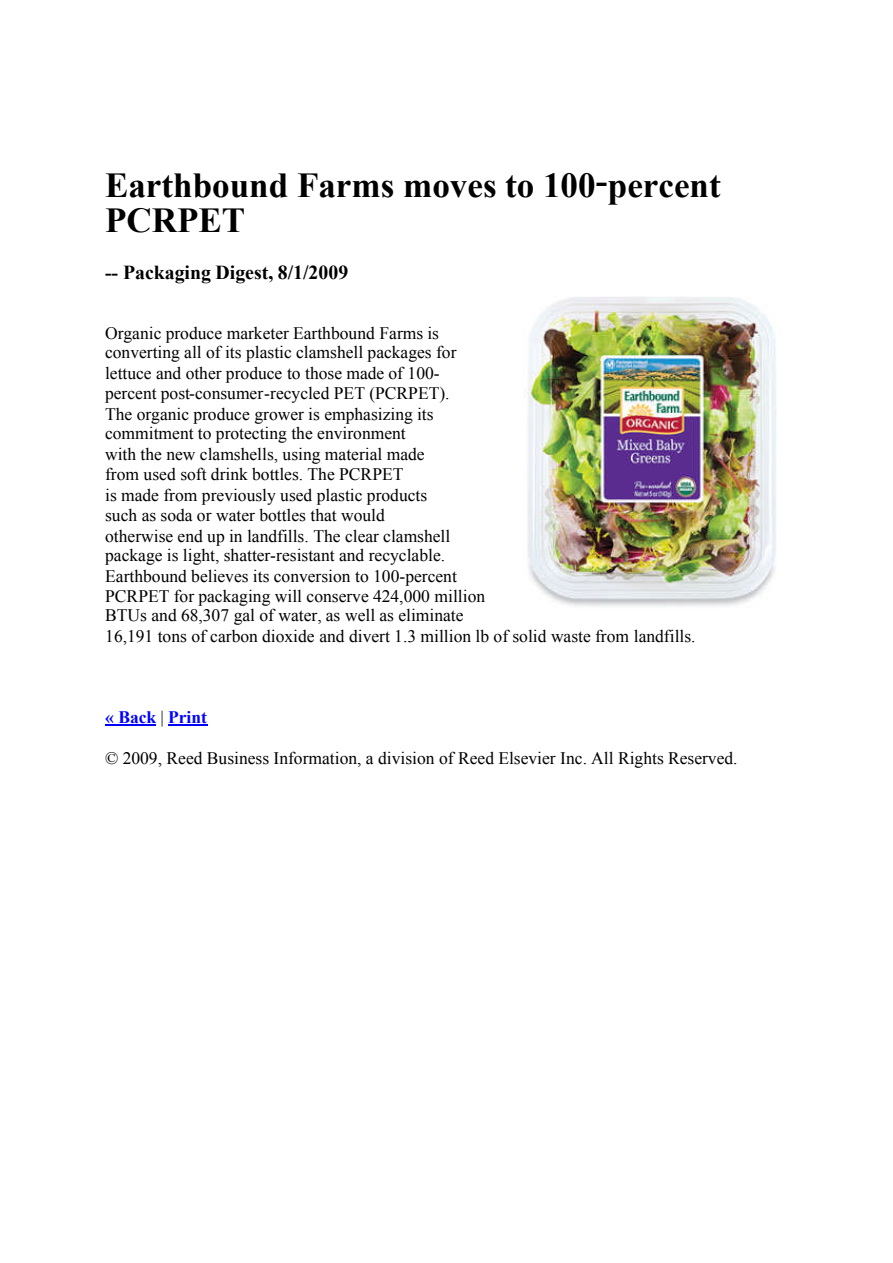
<style>
.page{position:relative;width:893px;height:1263px;background:#fff}
.page>*{position:absolute;margin:0;border:0;box-sizing:border-box;transform-origin:0 0}
.t1{font:700 35.1px/35px "Times New Roman";color:#000}
.t2{font:700 19.8px "Times New Roman";color:#000}
.t3{font:17.55px/20.2px "Times New Roman";color:#000}
.t4{font:700 17.55px "Times New Roman";color:#00f}
.s1{font-weight:400;color:#000}
</style>
<div class="page">
<hr style="left:105px;top:724px;width:51px;height:1px;background:#00f">
<hr style="left:168px;top:724px;width:39px;height:1px;background:#00f">
<img style="left:525px;top:297px;width:251px;height:310px">
<h1 class="t1" style="left:105px;top:167px;width:617px">Earthbound Farms moves to 100-percent<br>PCRPET</h1>
<p class="t2" style="left:105px;top:259px;width:245px">-- Packaging Digest, 8/1/2009</p>
<p class="t3" style="left:105px;top:322px;width:592px">Organic produce marketer Earthbound Farms is<br>converting all of its plastic clamshell packages for<br>lettuce and other produce to those made of 100-<br>percent post-consumer-recycled PET (PCRPET).<br>The organic produce grower is emphasizing its<br>commitment to protecting the environment<br>with the new clamshells, using material made<br>from used soft drink bottles. The PCRPET<br>is made from previously used plastic products<br>such as soda or water bottles that would<br>otherwise end up in landfills. The clear clamshell<br>package is light, shatter-resistant and recyclable.<br>Earthbound believes its conversion to 100-percent<br>PCRPET for packaging will conserve 424,000 million<br>BTUs and 68,307 gal of water, as well as eliminate<br>16,191 tons of carbon dioxide and divert 1.3 million lb of solid waste from landfills.</p>
<p class="t4" style="left:105px;top:705px;width:103px">« Back <span class="s1">|</span> Print</p>
<p class="t3" style="left:105px;top:747px;width:634px">© 2009, Reed Business Information, a division of Reed Elsevier Inc. All Rights Reserved.</p>
</div>
